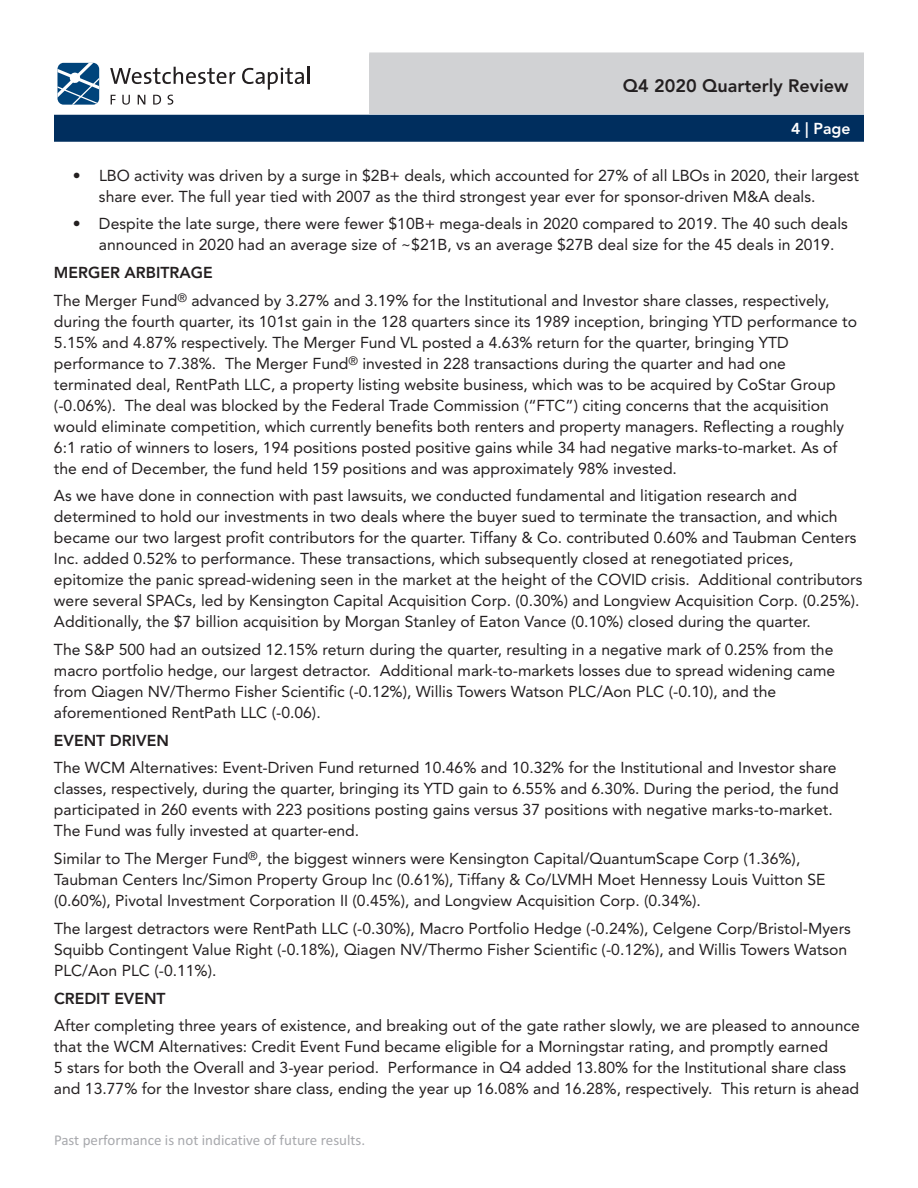
<style>
.page{position:relative;width:918px;height:1188px;background:#fff}
.page>*{position:absolute;margin:0;border:0;box-sizing:border-box;transform-origin:0 0}
.t1{font:800 18px "Avenir LT Std";color:#231f20}
.t2{font:15.75px/21px "Avenir LT Std";color:#231f20}
.t3{font:800 15.75px "Avenir LT Std";color:#231f20}
.t4{font:800 15.75px "Avenir LT Std";color:#fff}
.t5{font:15px "Calibri";color:#a8a9ad}
.s1{font-weight:800}
</style>
<div class="page">
<svg style="left:110px;top:67px;width:125px;height:17px"></svg>
<svg style="left:242px;top:67px;width:68px;height:23px"></svg>
<svg style="left:111px;top:95px;width:5px;height:10px"></svg>
<svg style="left:122px;top:95px;width:8px;height:10px"></svg>
<svg style="left:138px;top:95px;width:7px;height:10px"></svg>
<svg style="left:153px;top:95px;width:8px;height:10px"></svg>
<svg style="left:168px;top:95px;width:5px;height:10px"></svg>
<svg style="left:57px;top:63px;width:42px;height:42px"></svg>
<div style="left:54px;top:115px;width:810px;height:27px;background:#002e5e"></div>
<div style="left:369px;top:52px;width:495px;height:62px;background:#d1d2d4"></div>
<p class="t1" style="left:623px;top:79px;width:227px">Q4 2020 Quarterly Review</p>
<p class="t4" style="left:791px;top:122px;width:61px">4 | Page</p>
<p class="t2" style="left:99px;top:166px;width:762px;text-indent:-26px">• LBO activity was driven by a surge in $2B+ deals, which accounted for 27% of all LBOs in 2020, their largest share ever. The full year tied with 2007 as the third strongest year ever for sponsor-driven M&amp;A deals.</p>
<p class="t2" style="left:99px;top:215px;width:750px;text-indent:-26px">• Despite the late surge, there were fewer $10B+ mega-deals in 2020 compared to 2019. The 40 such deals announced in 2020 had an average size of ~$21B, vs an average $27B deal size for the 45 deals in 2019.</p>
<p class="t2" style="left:54px;top:260px;width:777px;line-height:27.8px"><span class="s1">MERGER ARBITRAGE<br></span>The Merger Fund<sup>®</sup> advanced by 3.27% and 3.19% for the Institutional and Investor share classes, respectively,</p>
<p class="t2" style="left:54px;top:312px;width:805px">during the fourth quarter, its 101st gain in the 128 quarters since its 1989 inception, bringing YTD performance to 5.15% and 4.87% respectively. The Merger Fund VL posted a 4.63% return for the quarter, bringing YTD performance to 7.38%. The Merger Fund<sup>®</sup> invested in 228 transactions during the quarter and had one terminated deal, RentPath LLC, a property listing website business, which was to be acquired by CoStar Group (-0.06%). The deal was blocked by the Federal Trade Commission (“FTC”) citing concerns that the acquisition would eliminate competition, which currently benefits both renters and property managers. Reflecting a roughly 6:1 ratio of winners to losers, 194 positions posted positive gains while 34 had negative marks-to-market. As of the end of December, the fund held 159 positions and was approximately 98% invested.</p>
<p class="t2" style="left:54px;top:487px;width:810px">As we have done in connection with past lawsuits, we conducted fundamental and litigation research and determined to hold our investments in two deals where the buyer sued to terminate the transaction, and which became our two largest profit contributors for the quarter. Tiffany &amp; Co. contributed 0.60% and Taubman Centers Inc. added 0.52% to performance. These transactions, which subsequently closed at renegotiated prices, epitomize the panic spread-widening seen in the market at the height of the COVID crisis. Additional contributors were several SPACs, led by Kensington Capital Acquisition Corp. (0.30%) and Longview Acquisition Corp. (0.25%).<br>Additionally, the $7 billion acquisition by Morgan Stanley of Eaton Vance (0.10%) closed during the quarter.</p>
<p class="t2" style="left:54px;top:640px;width:783px">The S&amp;P 500 had an outsized 12.15% return during the quarter, resulting in a negative mark of 0.25% from the macro portfolio hedge, our largest detractor. Additional mark-to-markets losses due to spread widening came from Qiagen NV/Thermo Fisher Scientific (-0.12%), Willis Towers Watson PLC/Aon PLC (-0.10), and the aforementioned RentPath LLC (-0.06).</p>
<p class="t3" style="left:54px;top:734px;width:116px">EVENT DRIVEN</p>
<p class="t2" style="left:54px;top:759px;width:786px">The WCM Alternatives: Event-Driven Fund returned 10.46% and 10.32% for the Institutional and Investor share classes, respectively, during the quarter, bringing its YTD gain to 6.55% and 6.30%. During the period, the fund participated in 260 events with 223 positions posting gains versus 37 positions with negative marks-to-market.<br>The Fund was fully invested at quarter-end.</p>
<p class="t2" style="left:54px;top:850px;width:773px">Similar to The Merger Fund<sup>®</sup>, the biggest winners were Kensington Capital/QuantumScape Corp (1.36%),<br>Taubman Centers Inc/Simon Property Group Inc (0.61%), Tiffany &amp; Co/LVMH Moet Hennessy Louis Vuitton SE (0.60%), Pivotal Investment Corporation II (0.45%), and Longview Acquisition Corp. (0.34%).</p>
<p class="t2" style="left:54px;top:919px;width:798px">The largest detractors were RentPath LLC (-0.30%), Macro Portfolio Hedge (-0.24%), Celgene Corp/Bristol-Myers<br>Squibb Contingent Value Right (-0.18%), Qiagen NV/Thermo Fisher Scientific (-0.12%), and Willis Towers Watson<br>PLC/Aon PLC (-0.11%).</p>
<p class="t3" style="left:54px;top:992px;width:113px">CREDIT EVENT</p>
<p class="t2" style="left:54px;top:1017px;width:807px">After completing three years of existence, and breaking out of the gate rather slowly, we are pleased to announce that the WCM Alternatives: Credit Event Fund became eligible for a Morningstar rating, and promptly earned<br>5 stars for both the Overall and 3-year period. Performance in Q4 added 13.80% for the Institutional share class and 13.77% for the Investor share class, ending the year up 16.08% and 16.28%, respectively. This return is ahead</p>
<p class="t5" style="left:54px;top:1131px;width:313px">Past performance is not indicative of future results.</p>
</div>
